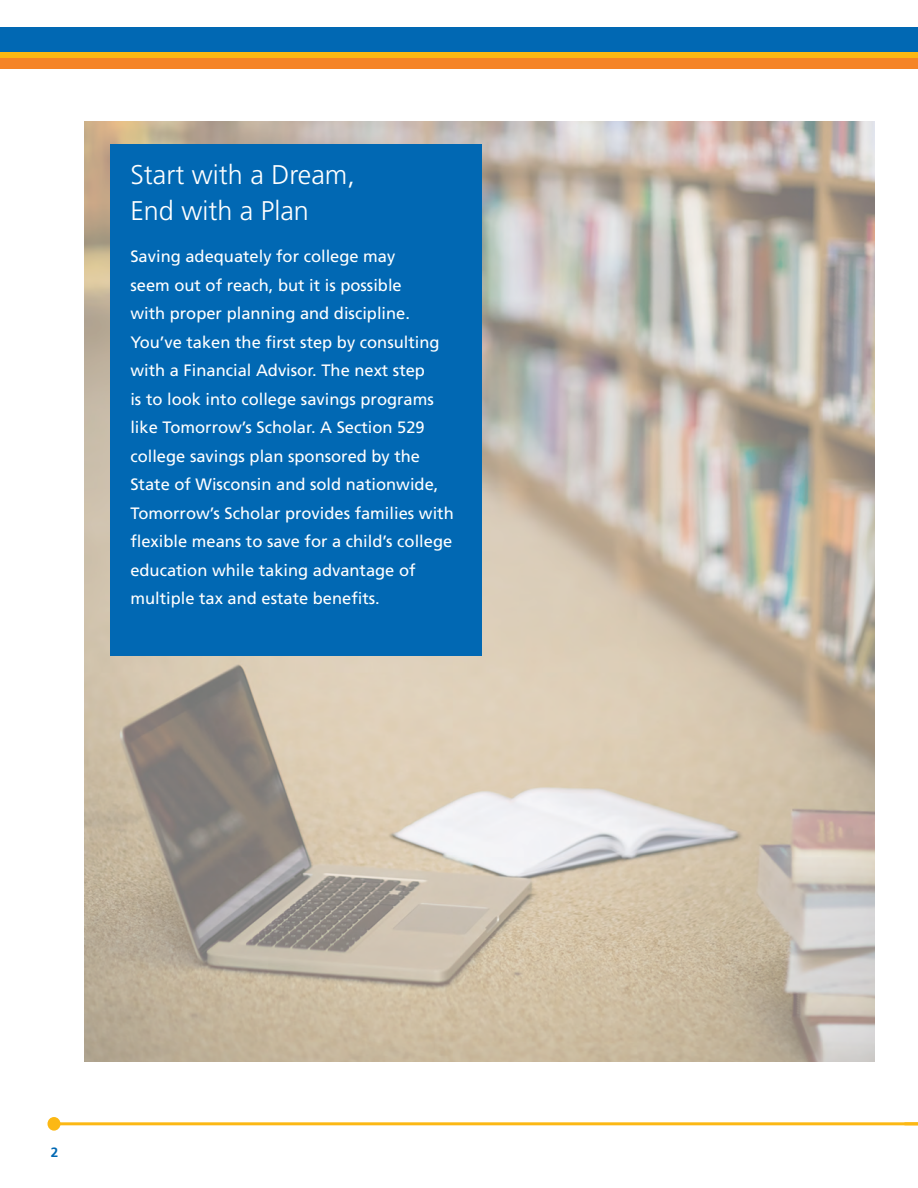
<style>
.page{position:relative;width:918px;height:1188px;background:#fff}
.page>*{position:absolute;margin:0;border:0;box-sizing:border-box;transform-origin:0 0}
.t1{font:300 27px/36px "Frutiger LT Std";color:#fff}
.t2{font:16.5px/28.5px "Frutiger LT Std";color:#fff}
.t3{font:700 13.5px "Frutiger LT Std";color:#0168b3}
</style>
<div class="page">
<div style="left:0;top:27px;width:918px;height:27px;background:#0168b3"></div>
<div style="left:0;top:52px;width:918px;height:9px;background:#fcb814"></div>
<div style="left:0;top:58px;width:918px;height:11px;background:#f58427"></div>
<div style="left:47px;top:1117px;width:14px;height:14px;background:#fcb814;border-radius:50%"></div>
<hr style="left:54px;top:1122px;width:864px;height:3px;background:#fcb814">
<img style="left:84px;top:122px;width:791px;height:940px">
<div style="left:110px;top:144px;width:372px;height:512px;background:#0168b3"></div>
<h1 class="t1" style="left:130px;top:157px;width:226px">Start with a Dream,<br>End with a Plan</h1>
<p class="t2" style="left:130px;top:242px;width:325px">Saving adequately for college may<br>seem out of reach, but it is possible<br>with proper planning and discipline.<br>You’ve taken the first step by consulting with a Financial Advisor. The next step<br>is to look into college savings programs like Tomorrow’s Scholar. A Section 529 college savings plan sponsored by the State of Wisconsin and sold nationwide, Tomorrow’s Scholar provides families with flexible means to save for a child’s college education while taking advantage of multiple tax and estate benefits.</p>
<p class="t3" style="left:51px;top:1144px;width:9px">2</p>
</div>
